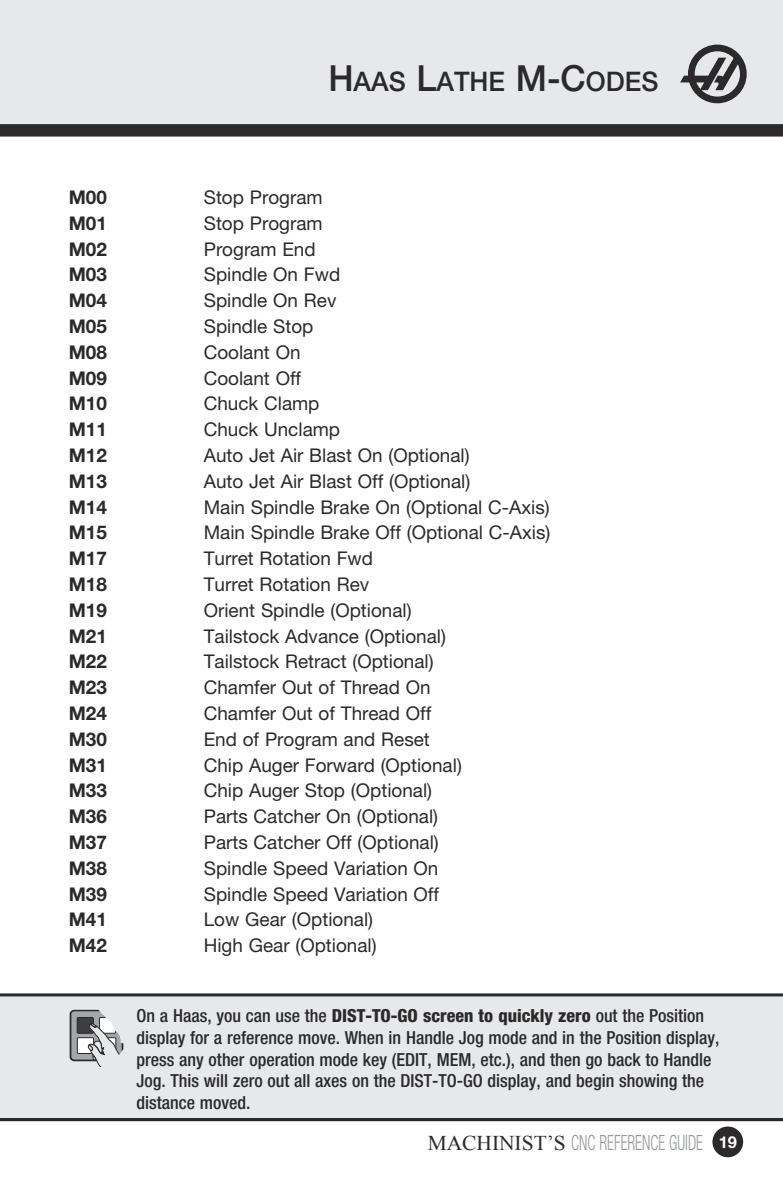
<style>
.page{position:relative;width:783px;height:1188px;background:#fff}
.page>*{position:absolute;margin:0;border:0;box-sizing:border-box;transform-origin:0 0}
.t1{font:500 27px "Helvetica Neue";color:#2b292a}
.t2{font:300 condensed 21px "Helvetica Neue";color:#95979a;scale:.73 1}
.t3{font:18.9px "Helvetica Neue";color:#2b292a}
.t4{font:700 18.9px "Helvetica Neue";color:#2b292a}
.t5{font:500 condensed 18px/21.6px "Helvetica Neue";color:#2b292a}
.s1{font-size:36px}
.s2{font-weight:800}
.s3{font-family:"Times New Roman";font-weight:400;font-stretch:normal;color:#2b292a}
.s4{font-weight:700;font-stretch:normal;font-size:16.5px;color:#fff}
</style>
<div class="page">
<div style="left:0;top:0;width:783px;height:130px;background:#e7e8e9"></div>
<div style="left:713px;top:1127px;width:29px;height:30px;background:#2b292a;border-radius:50%"></div>
<div style="left:712px;top:1127px;width:31px;height:30px;border:2px solid #2b292a;border-radius:50%"></div>
<svg style="left:680px;top:45px;width:67px;height:58px"></svg>
<div style="left:0;top:995px;width:783px;height:123px;background:#e7e8e9"></div>
<svg style="left:70px;top:1009px;width:54px;height:57px"></svg>
<hr style="left:0;top:1118px;width:783px;height:3px;background:#2b292a">
<div style="left:0;top:124px;width:783px;height:12px;background:#2b292a"></div>
<hr style="left:0;top:993px;width:783px;height:3px;background:#2b292a">
<h1 class="t1" style="left:328px;top:66px;width:332px"><span class="s1">H</span>AAS <span class="s1">L</span>ATHE <span class="s1">M-C</span>ODES</h1>
<p class="t4" style="left:69px;top:189px;width:40px">M00</p>
<p class="t3" style="left:204px;top:189px;width:120px">Stop Program</p>
<p class="t4" style="left:69px;top:215px;width:40px">M01</p>
<p class="t3" style="left:204px;top:215px;width:120px">Stop Program</p>
<p class="t4" style="left:69px;top:241px;width:40px">M02</p>
<p class="t3" style="left:204px;top:241px;width:113px">Program End</p>
<p class="t4" style="left:69px;top:267px;width:40px">M03</p>
<p class="t3" style="left:204px;top:267px;width:138px">Spindle On Fwd</p>
<p class="t4" style="left:69px;top:292px;width:40px">M04</p>
<p class="t3" style="left:204px;top:292px;width:134px">Spindle On Rev</p>
<p class="t4" style="left:69px;top:318px;width:40px">M05</p>
<p class="t3" style="left:204px;top:318px;width:111px">Spindle Stop</p>
<p class="t4" style="left:69px;top:344px;width:40px">M08</p>
<p class="t3" style="left:204px;top:344px;width:98px">Coolant On</p>
<p class="t4" style="left:69px;top:370px;width:40px">M09</p>
<p class="t3" style="left:204px;top:370px;width:99px">Coolant Off</p>
<p class="t4" style="left:69px;top:396px;width:40px">M10</p>
<p class="t3" style="left:204px;top:396px;width:117px">Chuck Clamp</p>
<p class="t4" style="left:69px;top:421px;width:40px">M11</p>
<p class="t3" style="left:204px;top:421px;width:138px">Chuck Unclamp</p>
<p class="t4" style="left:69px;top:447px;width:40px">M12</p>
<p class="t3" style="left:204px;top:447px;width:267px">Auto Jet Air Blast On (Optional)</p>
<p class="t4" style="left:69px;top:473px;width:40px">M13</p>
<p class="t3" style="left:204px;top:473px;width:268px">Auto Jet Air Blast Off (Optional)</p>
<p class="t4" style="left:69px;top:499px;width:40px">M14</p>
<p class="t3" style="left:204px;top:499px;width:348px">Main Spindle Brake On (Optional C-Axis)</p>
<p class="t4" style="left:69px;top:525px;width:40px">M15</p>
<p class="t3" style="left:204px;top:525px;width:348px">Main Spindle Brake Off (Optional C-Axis)</p>
<p class="t4" style="left:69px;top:550px;width:40px">M17</p>
<p class="t3" style="left:204px;top:550px;width:171px">Turret Rotation Fwd</p>
<p class="t4" style="left:69px;top:576px;width:40px">M18</p>
<p class="t3" style="left:204px;top:576px;width:167px">Turret Rotation Rev</p>
<p class="t4" style="left:69px;top:602px;width:40px">M19</p>
<p class="t3" style="left:204px;top:602px;width:209px">Orient Spindle (Optional)</p>
<p class="t4" style="left:69px;top:628px;width:40px">M21</p>
<p class="t3" style="left:204px;top:628px;width:244px">Tailstock Advance (Optional)</p>
<p class="t4" style="left:69px;top:654px;width:40px">M22</p>
<p class="t3" style="left:204px;top:654px;width:231px">Tailstock Retract (Optional)</p>
<p class="t4" style="left:69px;top:679px;width:40px">M23</p>
<p class="t3" style="left:204px;top:679px;width:228px">Chamfer Out of Thread On</p>
<p class="t4" style="left:69px;top:705px;width:40px">M24</p>
<p class="t3" style="left:204px;top:705px;width:229px">Chamfer Out of Thread Off</p>
<p class="t4" style="left:69px;top:731px;width:40px">M30</p>
<p class="t3" style="left:204px;top:731px;width:228px">End of Program and Reset</p>
<p class="t4" style="left:69px;top:757px;width:40px">M31</p>
<p class="t3" style="left:204px;top:757px;width:260px">Chip Auger Forward (Optional)</p>
<p class="t4" style="left:69px;top:783px;width:40px">M33</p>
<p class="t3" style="left:204px;top:783px;width:230px">Chip Auger Stop (Optional)</p>
<p class="t4" style="left:69px;top:808px;width:40px">M36</p>
<p class="t3" style="left:204px;top:808px;width:236px">Parts Catcher On (Optional)</p>
<p class="t4" style="left:69px;top:834px;width:40px">M37</p>
<p class="t3" style="left:204px;top:834px;width:237px">Parts Catcher Off (Optional)</p>
<p class="t4" style="left:69px;top:860px;width:40px">M38</p>
<p class="t3" style="left:204px;top:860px;width:236px">Spindle Speed Variation On</p>
<p class="t4" style="left:69px;top:886px;width:40px">M39</p>
<p class="t3" style="left:204px;top:886px;width:237px">Spindle Speed Variation Off</p>
<p class="t4" style="left:69px;top:912px;width:40px">M41</p>
<p class="t3" style="left:204px;top:912px;width:171px">Low Gear (Optional)</p>
<p class="t4" style="left:69px;top:937px;width:40px">M42</p>
<p class="t3" style="left:204px;top:937px;width:174px">High Gear (Optional)</p>
<p class="t5" style="left:136px;top:1007px;width:585px">On a Haas, you can use the <span class="s2">DIST-TO-GO screen to quickly zero</span> out the Position display for a reference move. When in Handle Jog mode and in the Position display, press any other operation mode key (EDIT, MEM, etc.), and then go back to Handle Jog. This will zero out all axes on the DIST-TO-GO display, and begin showing the distance moved.</p>
<p class="t2" style="left:428px;top:1135px;width:425px"><span class="s3">MACHINIST’S</span> CNC REFERENCE GUIDE <span class="s4">19</span></p>
</div>
